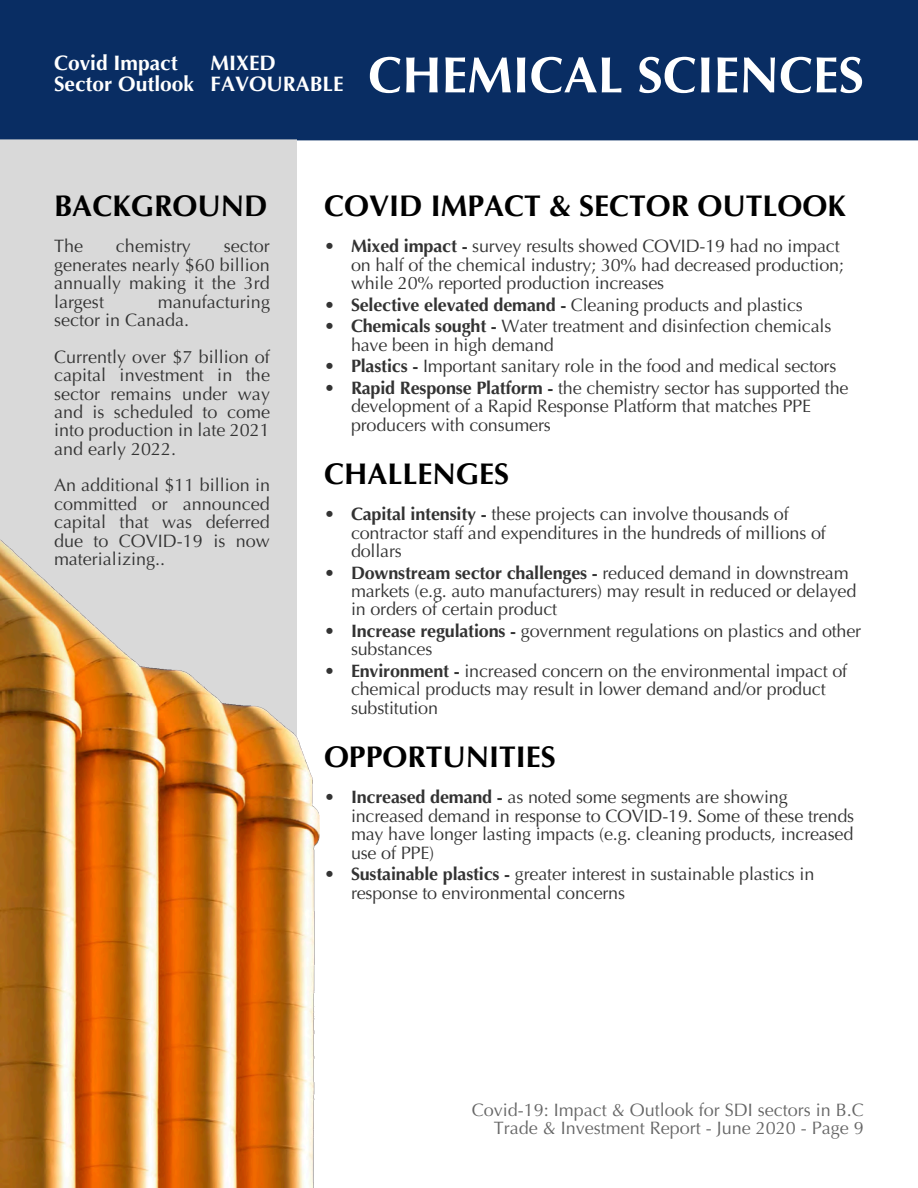
<style>
.page{position:relative;width:918px;height:1188px;background:#fff}
.page>*{position:absolute;margin:0;border:0;box-sizing:border-box;transform-origin:0 0}
.t1{font:700 51px "Optima";color:#fff}
.t2{font:700 30px "Optima";color:#000}
.t3{font:700 21px/21.5px "Optima";color:#fff}
.t4{font:18px/18.5px "Optima";letter-spacing:-.01em;color:#333}
.t5{font:18px/18.5px "Optima";color:#666;text-align:right}
.s1{font-weight:700}
</style>
<div class="page">
<div style="left:0;top:0;width:918px;height:140px;background:#092d63"></div>
<div style="left:0;top:139px;width:297px;height:1049px;background:#d9d9d9"></div>
<img style="left:0;top:539px;width:320px;height:649px">
<p class="t3" style="left:54px;top:52px;width:125px">Covid Impact</p>
<p class="t3" style="left:54px;top:52px;width:291px;text-indent:157px">MIXED<br>Sector Outlook FAVOURABLE</p>
<h1 class="t1" style="left:368px;top:45px;width:497px">CHEMICAL SCIENCES</h1>
<h2 class="t2" style="left:54px;top:188px;width:215px">BACKGROUND</h2>
<p class="t4" style="left:54px;top:237px;width:31px">The</p>
<p class="t4" style="left:116px;top:237px;width:77px">chemistry</p>
<p class="t4" style="left:54px;top:237px;width:217px;text-align:justify;text-indent:170px">sector generates nearly $60 billion annually making it the 3rd largest</p>
<p class="t4" style="left:54px;top:293px;width:217px;text-indent:104px">manufacturing sector in Canada.</p>
<p class="t4" style="left:54px;top:348px;width:218px;text-align:justify">Currently over $7 billion of capital investment in the sector remains under way and is scheduled to come into production in late 2021 and early 2022.</p>
<p class="t4" style="left:54px;top:476px;width:218px;text-align:justify">An additional $11 billion in committed or announced capital that was deferred due to COVID-19 is now materializing..</p>
<h2 class="t2" style="left:324px;top:188px;width:523px">COVID IMPACT &amp; SECTOR OUTLOOK</h2>
<p class="t4" style="left:351px;top:237px;width:495px;text-indent:-27px">• <span class="s1">Mixed impact -</span> survey results showed COVID-19 had no impact on half of the chemical industry; 30% had decreased production; while 20% reported production increases</p>
<p class="t4" style="left:324px;top:296px;width:480px">• <span class="s1">Selective elevated demand -</span> Cleaning products and plastics</p>
<p class="t4" style="left:351px;top:317px;width:482px;text-indent:-27px">• <span class="s1">Chemicals sought -</span> Water treatment and disinfection chemicals have been in high demand</p>
<p class="t4" style="left:324px;top:357px;width:514px">• <span class="s1">Plastics -</span> Important sanitary role in the food and medical sectors</p>
<p class="t4" style="left:351px;top:379px;width:499px;text-indent:-27px">• <span class="s1">Rapid Response Platform -</span> the chemistry sector has supported the development of a Rapid Response Platform that matches PPE producers with consumers</p>
<h2 class="t2" style="left:324px;top:456px;width:187px">CHALLENGES</h2>
<p class="t4" style="left:351px;top:505px;width:476px;text-indent:-27px">• <span class="s1">Capital intensity -</span> these projects can involve thousands of contractor staff and expenditures in the hundreds of millions of dollars</p>
<p class="t4" style="left:351px;top:563px;width:507px;text-indent:-27px">• <span class="s1">Downstream sector challenges -</span> reduced demand in downstream markets (e.g. auto manufacturers) may result in reduced or delayed in orders of certain product</p>
<p class="t4" style="left:351px;top:622px;width:512px;text-indent:-27px">• <span class="s1">Increase regulations -</span> government regulations on plastics and other substances</p>
<p class="t4" style="left:351px;top:662px;width:498px;text-indent:-27px">• <span class="s1">Environment -</span> increased concern on the environmental impact of chemical products may result in lower demand and/or product substitution</p>
<h2 class="t2" style="left:324px;top:739px;width:233px">OPPORTUNITIES</h2>
<p class="t4" style="left:351px;top:788px;width:505px;text-indent:-27px">• <span class="s1">Increased demand -</span> as noted some segments are showing increased demand in response to COVID-19. Some of these trends may have longer lasting impacts (e.g. cleaning products, increased use of PPE)</p>
<p class="t4" style="left:351px;top:865px;width:465px;text-indent:-27px">• <span class="s1">Sustainable plastics -</span> greater interest in sustainable plastics in response to environmental concerns</p>
<p class="t5" style="left:472px;top:1100px;width:394px">Covid-19: Impact &amp; Outlook for SDI sectors in B.C<br>Trade &amp; Investment Report - June 2020 - Page 9</p>
</div>
